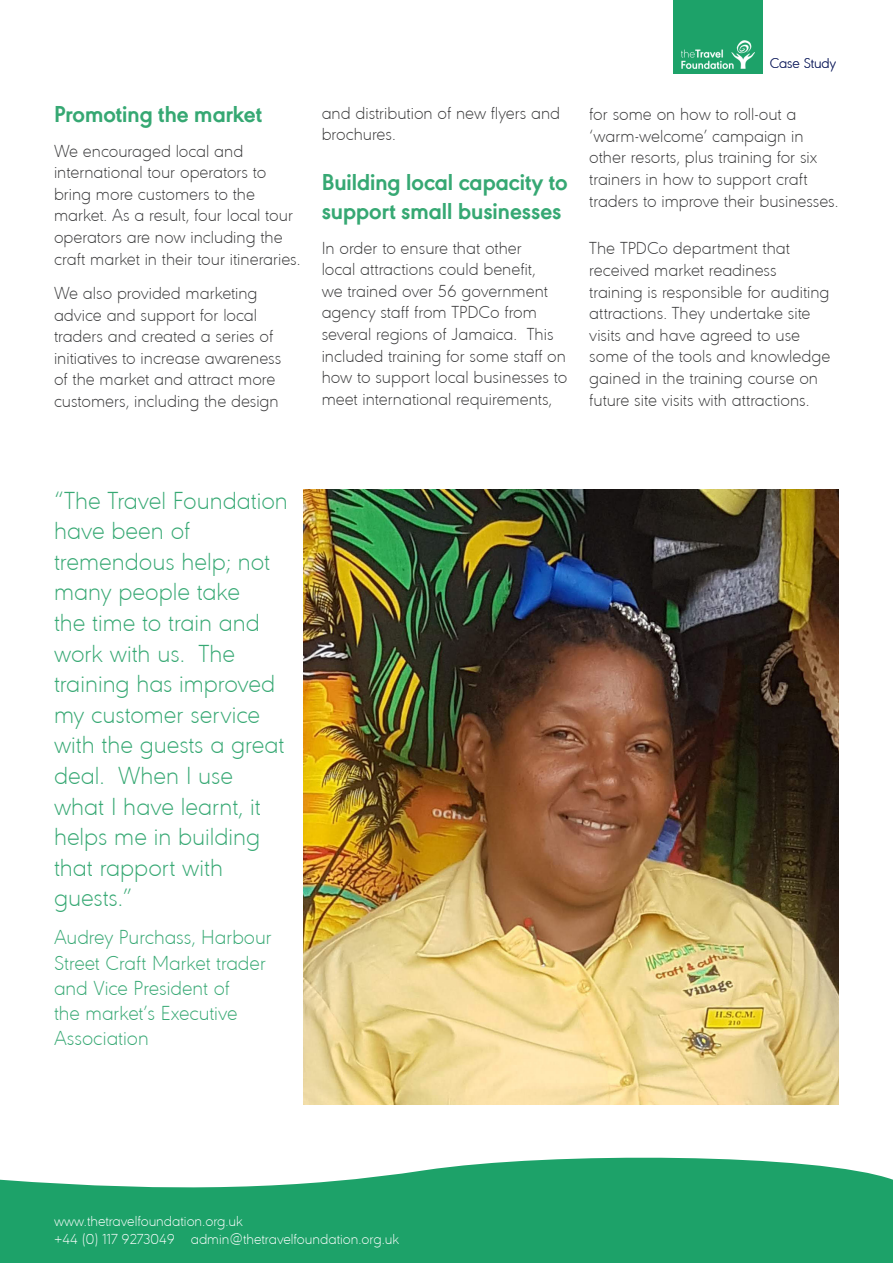
<style>
.page{position:relative;width:893px;height:1263px;background:#fff}
.page>*{position:absolute;margin:0;border:0;box-sizing:border-box;transform-origin:0 0}
.boxed_red_text{font:200 25.5px/30.6px "URW Geometric";color:#36a873}
.Case_study_body_text{font:700 24px/28.8px "URW Geometric";color:#36a873}
.boxed_red_text-2{font:200 21px/25.2px "URW Geometric";color:#36a873}
.Case_study_body_text-2{font:200 18px/21.6px "URW Geometric";color:#383839}
.t1{font:200 15px/18px "URW Geometric";color:#fff}
.t2{font:200 14.7px "URW Geometric";letter-spacing:-.01em;color:#232f6a}
</style>
<div class="page">
<div style="left:673px;top:0;width:89px;height:74px;background:#1da269"></div>
<img style="left:681px;top:40px;width:73px;height:28px">
<div style="left:0;top:1105px;width:893px;height:158px;background:#1da269"></div>
<svg style="left:0;top:1093px;width:893px;height:95px;fill:#fff"></svg>
<img style="left:304px;top:489px;width:535px;height:616px">
<p class="Case_study_body_text" style="left:54px;top:98px;width:210px">Promoting the market</p>
<p class="Case_study_body_text-2" style="left:54px;top:139px;width:248px">We encouraged local and international tour operators to bring more customers to the market. As a result, four local tour operators are now including the craft market in their tour itineraries.</p>
<p class="Case_study_body_text-2" style="left:54px;top:281px;width:229px">We also provided marketing advice and support for local traders and created a series of initiatives to increase awareness of the market and attract more customers, including the design</p>
<p class="Case_study_body_text-2" style="left:322px;top:101px;width:240px">and distribution of new flyers and brochures.</p>
<p class="Case_study_body_text" style="left:322px;top:166px;width:247px">Building local capacity to support small businesses</p>
<p class="Case_study_body_text-2" style="left:322px;top:236px;width:247px">In order to ensure that other<br>local attractions could benefit,<br>we trained over 56 government agency staff from TPDCo from several regions of Jamaica. This included training for some staff on how to support local businesses to meet international requirements,</p>
<p class="t2" style="left:770px;top:53px;width:68px">Case Study</p>
<p class="Case_study_body_text-2" style="left:589px;top:102px;width:251px">for some on how to roll-out a ‘warm-welcome’ campaign in other resorts, plus training for six trainers in how to support craft traders to improve their businesses.</p>
<p class="Case_study_body_text-2" style="left:589px;top:236px;width:243px">The TPDCo department that received market readiness training is responsible for auditing attractions. They undertake site visits and have agreed to use some of the tools and knowledge gained in the training course on future site visits with attractions.</p>
<p class="boxed_red_text" style="left:54px;top:483px;width:235px">“The Travel Foundation have been of tremendous help; not many people take<br>the time to train and work with us. The training has improved my customer service with the guests a great deal. When I use what I have learnt, it helps me in building that rapport with guests.”</p>
<p class="boxed_red_text-2" style="left:54px;top:923px;width:219px">Audrey Purchass, Harbour<br>Street Craft Market trader and Vice President of<br>the market’s Executive<br>Association</p>
<p class="t1" style="left:54px;top:1211px;width:347px">www.thetravelfoundation.org.uk<br>+44 (0) 117 9273049 admin@thetravelfoundation.org.uk</p>
</div>
